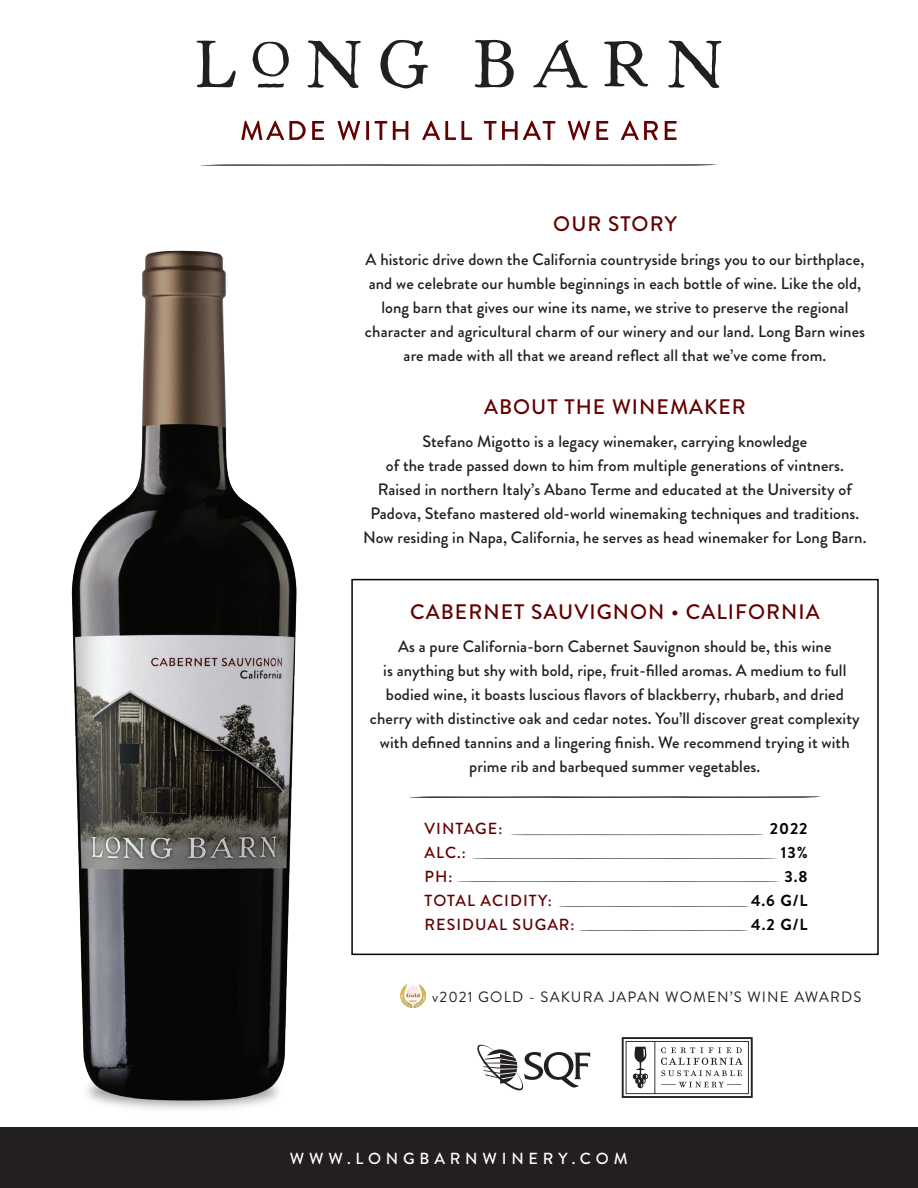
<style>
.page{position:relative;width:918px;height:1188px;background:#fff}
.page>*{position:absolute;margin:0;border:0;box-sizing:border-box;transform-origin:0 0}
.t1{font:500 21px "Brandon Grotesque";letter-spacing:.05em;color:#630000}
.t2{font:500 16.5px/24px "Brandon Grotesque";letter-spacing:.005em;color:#231f20;text-align:center}
.t3{font:500 16.05px/24px "Brandon Grotesque";letter-spacing:.06em;color:#630000}
.t4{font:500 16.05px "Brandon Grotesque";letter-spacing:.3em;color:#fff}
.t5{font:700 16.05px/24px "Brandon Grotesque";letter-spacing:.06em;color:#040503;text-align:right}
.t6{font:15px "Brandon Grotesque";letter-spacing:.075em;color:#231f20}
</style>
<div class="page">
<img style="left:71px;top:250px;width:226px;height:860px">
<div style="left:0;top:1127px;width:918px;height:61px;background:#231f20"></div>
<img style="left:400px;top:984px;width:25px;height:24px">
<svg style="left:200px;top:164px;width:517px;height:2px"></svg>
<svg style="left:409px;top:796px;width:412px;height:2px"></svg>
<svg style="left:516px;top:835px;width:233px;height:1px"></svg>
<svg style="left:559px;top:906px;width:191px;height:1px"></svg>
<svg style="left:579px;top:930px;width:169px;height:1px"></svg>
<svg style="left:456px;top:881px;width:324px;height:1px"></svg>
<svg style="left:472px;top:858px;width:305px;height:1px"></svg>
<div style="left:351px;top:579px;width:528px;height:376px;border:2px solid #040503"></div>
<svg style="left:241px;top:121px;width:65px;height:19px"></svg>
<svg style="left:312px;top:121px;width:12px;height:19px"></svg>
<svg style="left:337px;top:121px;width:23px;height:19px"></svg>
<hr style="left:366px;top:121px;width:3px;height:19px;background:#630000">
<svg style="left:375px;top:121px;width:12px;height:19px"></svg>
<svg style="left:393px;top:121px;width:15px;height:19px"></svg>
<svg style="left:422px;top:121px;width:50px;height:19px"></svg>
<svg style="left:484px;top:121px;width:71px;height:19px"></svg>
<svg style="left:568px;top:121px;width:22px;height:19px"></svg>
<svg style="left:596px;top:121px;width:12px;height:19px"></svg>
<svg style="left:621px;top:121px;width:37px;height:19px"></svg>
<svg style="left:665px;top:121px;width:12px;height:19px"></svg>
<svg style="left:197px;top:41px;width:39px;height:46px"></svg>
<svg style="left:253px;top:42px;width:36px;height:34px"></svg>
<svg style="left:308px;top:40px;width:53px;height:48px"></svg>
<svg style="left:380px;top:40px;width:48px;height:48px"></svg>
<svg style="left:475px;top:40px;width:39px;height:48px"></svg>
<svg style="left:533px;top:40px;width:55px;height:48px"></svg>
<svg style="left:668px;top:40px;width:53px;height:48px"></svg>
<svg style="left:258px;top:83px;width:26px;height:5px"></svg>
<svg style="left:604px;top:41px;width:44px;height:45px"></svg>
<svg style="left:622px;top:1037px;width:131px;height:61px"></svg>
<svg style="left:477px;top:1045px;width:113px;height:45px"></svg>
<p class="t1" style="left:553px;top:209px;width:125px">OUR STORY</p>
<p class="t2" style="left:365px;top:247px;width:502px">A historic drive down the California countryside brings you to our birthplace, and we celebrate our humble beginnings in each bottle of wine. Like the old, long barn that gives our wine its name, we strive to preserve the regional character and agricultural charm of our winery and our land. Long Barn wines are made with all that we areand reflect all that we’ve come from.</p>
<p class="t1" style="left:484px;top:392px;width:263px">ABOUT THE WINEMAKER</p>
<p class="t2" style="left:363px;top:430px;width:505px">Stefano Migotto is a legacy winemaker, carrying knowledge<br>of the trade passed down to him from multiple generations of vintners.<br>Raised in northern Italy’s Abano Terme and educated at the University of Padova, Stefano mastered old-world winemaking techniques and traditions.<br>Now residing in Napa, California, he serves as head winemaker for Long Barn.</p>
<p class="t1" style="left:410px;top:597px;width:411px">CABERNET SAUVIGNON • CALIFORNIA</p>
<p class="t2" style="left:370px;top:634px;width:491px">As a pure California-born Cabernet Sauvignon should be, this wine<br>is anything but shy with bold, ripe, fruit-filled aromas. A medium to full bodied wine, it boasts luscious flavors of blackberry, rhubarb, and dried cherry with distinctive oak and cedar notes. You’ll discover great complexity with defined tannins and a lingering finish. We recommend trying it with prime rib and barbequed summer vegetables.</p>
<p class="t3" style="left:425px;top:817px;width:151px">VINTAGE:<br>ALC.:<br>PH:<br>TOTAL ACIDITY:<br>RESIDUAL SUGAR:</p>
<p class="t5" style="left:751px;top:817px;width:58px">2022<br>13%<br>3.8<br>4.6 G/L<br>4.2 G/L</p>
<p class="t6" style="left:432px;top:986px;width:431px">v2021 GOLD - SAKURA JAPAN WOMEN’S WINE AWARDS</p>
<p class="t4" style="left:290px;top:1147px;width:339px">WWW.LONGBARNWINERY.COM</p>
</div>
